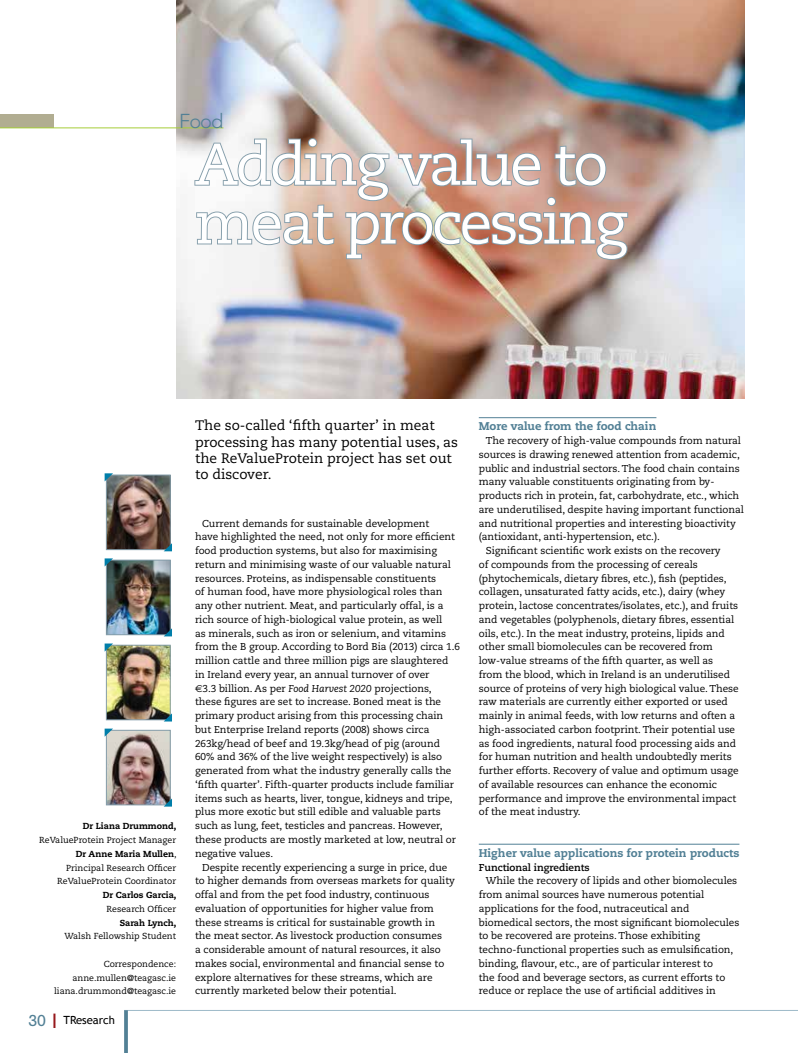
<style>
.page{position:relative;width:798px;height:1053px;background:#fff}
.page>*{position:absolute;margin:0;border:0;box-sizing:border-box;transform-origin:0 0}
.t1{font:58.75px/58.8px "Caecilia";letter-spacing:-.05em;color:#fff}
.t2{font:300 20px "Avenir";color:#528095}
.t3{font:20px "Trebuchet MS";color:#96171a}
.t4{font:13.75px/16.2px "Caecilia";color:#000}
.t5{font:800 11.25px "Caecilia";color:#528095}
.t6{font:11.25px "Trebuchet MS";color:#000}
.t7{font:10px/13.8px "Caecilia";letter-spacing:-.005em;color:#000}
.t8{font:700 10px "Caecilia";letter-spacing:-.005em;color:#000}
.t9{font:8.75px/13.8px "Caecilia";color:#000;text-align:right}
.t10{font:800 8.75px "Caecilia";color:#000}
.s1{font-weight:800}
.s2{font-family:"Rockwell";font-size:16.25px;color:#528095}
.s3{font-family:"Euro Sans"}
.s4{font-style:italic}
</style>
<div class="page">
<div style="left:0;top:114px;width:53px;height:14px;background:#b1ad91"></div>
<hr style="left:124px;top:1010px;width:673px;height:1px;background:#9db9c8">
<svg style="left:124px;top:1010px;width:4px;height:42px"></svg>
<img style="left:176px;top:0;width:568px;height:398px">
<hr style="left:0;top:128px;width:223px;height:1px;background:#a6ce39">
<img style="left:108px;top:562px;width:60px;height:70px">
<div style="left:106px;top:560px;width:64px;height:74px;border:1px solid #849daa"></div>
<svg style="left:105px;top:558px;width:8px;height:8px"></svg>
<svg style="left:164px;top:628px;width:8px;height:8px"></svg>
<hr style="left:478px;top:417px;width:178px;height:1px;background:#528095">
<hr style="left:478px;top:843px;width:261px;height:1px;background:#528095">
<svg style="left:193px;top:137px;width:435px;height:124px;background:#c5afa5"></svg>
<img style="left:108px;top:732px;width:60px;height:71px">
<div style="left:106px;top:730px;width:64px;height:75px;border:1px solid #849daa"></div>
<svg style="left:105px;top:728px;width:8px;height:8px"></svg>
<svg style="left:164px;top:798px;width:8px;height:8px"></svg>
<img style="left:108px;top:647px;width:60px;height:71px">
<div style="left:106px;top:645px;width:64px;height:75px;border:1px solid #849daa"></div>
<svg style="left:105px;top:643px;width:8px;height:8px"></svg>
<svg style="left:164px;top:713px;width:8px;height:8px"></svg>
<img style="left:108px;top:477px;width:60px;height:70px">
<div style="left:106px;top:475px;width:64px;height:74px;border:1px solid #849daa"></div>
<svg style="left:105px;top:473px;width:8px;height:8px"></svg>
<svg style="left:164px;top:543px;width:8px;height:8px"></svg>
<h2 class="t2" style="left:179px;top:109px;width:46px">Food</h2>
<h1 class="t1" style="left:195px;top:136px;width:433px">Adding value to meat processing</h1>
<p class="t10" style="left:83px;top:820px;width:95px">Dr Liana Drummond,</p>
<p class="t9" style="left:39px;top:833px;width:139px">ReValueProtein Project Manager<br><span class="s1">Dr Anne Maria Mullen</span>,<br>Principal Research Officer<br>ReValueProtein Coordinator</p>
<p class="t10" style="left:103px;top:889px;width:75px">Dr Carlos Garcia,</p>
<p class="t9" style="left:106px;top:901px;width:71px">Research Officer</p>
<p class="t10" style="left:120px;top:916px;width:58px">Sarah Lynch,</p>
<p class="t9" style="left:64px;top:929px;width:113px">Walsh Fellowship Student</p>
<p class="t9" style="left:54px;top:956px;width:123px">Correspondence: anne.mullen@teagasc.ie liana.drummond@teagasc.ie</p>
<h2 class="t3" style="left:52px;top:1008px;width:7px">I</h2>
<p class="t6" style="left:28px;top:1013px;width:88px"><span class="s2">30</span> TResearch</p>
<h3 class="t4" style="left:195px;top:417px;width:264px">The so-called ‘fifth quarter’ in meat processing has many potential uses, as the ReValueProtein project has set out to discover.</h3>
<p class="t7" style="left:195px;top:516px;width:266px;text-indent:7px">Current demands for sustainable development<br>have highlighted the need, not only for more efficient food production systems, but also for maximising return and minimising waste of our valuable natural resources. Proteins, as indispensable constituents<br>of human food, have more physiological roles than any other nutrient. Meat, and particularly offal, is a rich source of high-biological value protein, as well<br>as minerals, such as iron or selenium, and vitamins from the B group. According to Bord Bia (2013) circa 1.6 million cattle and three million pigs are slaughtered in Ireland every year, an annual turnover of over<br><span class="s3">€</span>3.3 billion. As per <span class="s4">Food Harvest 2020</span> projections, these figures are set to increase. Boned meat is the primary product arising from this processing chain but Enterprise Ireland reports (2008) shows circa 263kg/head of beef and 19.3kg/head of pig (around 60% and 36% of the live weight respectively) is also generated from what the industry generally calls the ‘fifth quarter’. Fifth-quarter products include familiar items such as hearts, liver, tongue, kidneys and tripe, plus more exotic but still edible and valuable parts such as lung, feet, testicles and pancreas. However, these products are mostly marketed at low, neutral or negative values.</p>
<p class="t7" style="left:195px;top:860px;width:261px;text-indent:7px">Despite recently experiencing a surge in price, due to higher demands from overseas markets for quality offal and from the pet food industry, continuous evaluation of opportunities for higher value from these streams is critical for sustainable growth in<br>the meat sector. As livestock production consumes<br>a considerable amount of natural resources, it also makes social, environmental and financial sense to explore alternatives for these streams, which are currently marketed below their potential.</p>
<p class="t5" style="left:478px;top:419px;width:179px">More value from the food chain</p>
<p class="t7" style="left:485px;top:434px;width:256px">The recovery of high-value compounds from natural</p>
<p class="t7" style="left:478px;top:447px;width:262px">sources is drawing renewed attention from academic,</p>
<p class="t7" style="left:478px;top:461px;width:262px">public and industrial sectors. The food chain contains</p>
<p class="t7" style="left:478px;top:475px;width:237px">many valuable constituents originating from by-</p>
<p class="t7" style="left:478px;top:489px;width:262px">products rich in protein, fat, carbohydrate, etc., which</p>
<p class="t7" style="left:478px;top:502px;width:266px">are underutilised, despite having important functional</p>
<p class="t7" style="left:478px;top:516px;width:258px">and nutritional properties and interesting bioactivity</p>
<p class="t7" style="left:478px;top:530px;width:182px">(antioxidant, anti-hypertension, etc.).</p>
<p class="t7" style="left:485px;top:544px;width:236px">Significant scientific work exists on the recovery</p>
<p class="t7" style="left:478px;top:557px;width:220px">of compounds from the processing of cereals</p>
<p class="t7" style="left:478px;top:571px;width:249px">(phytochemicals, dietary fibres, etc.), fish (peptides,</p>
<p class="t7" style="left:478px;top:585px;width:248px">collagen, unsaturated fatty acids, etc.), dairy (whey</p>
<p class="t7" style="left:478px;top:599px;width:261px">protein, lactose concentrates/isolates, etc.), and fruits</p>
<p class="t7" style="left:478px;top:612px;width:257px">and vegetables (polyphenols, dietary fibres, essential</p>
<p class="t7" style="left:478px;top:626px;width:247px">oils, etc.). In the meat industry, proteins, lipids and</p>
<p class="t7" style="left:478px;top:640px;width:235px">other small biomolecules can be recovered from</p>
<p class="t7" style="left:478px;top:654px;width:236px">low-value streams of the fifth quarter, as well as</p>
<p class="t7" style="left:478px;top:667px;width:253px">from the blood, which in Ireland is an underutilised</p>
<p class="t7" style="left:478px;top:681px;width:261px">source of proteins of very high biological value. These</p>
<p class="t7" style="left:478px;top:695px;width:250px">raw materials are currently either exported or used</p>
<p class="t7" style="left:478px;top:709px;width:258px">mainly in animal feeds, with low returns and often a</p>
<p class="t7" style="left:478px;top:722px;width:258px">high-associated carbon footprint. Their potential use</p>
<p class="t7" style="left:478px;top:736px;width:259px">as food ingredients, natural food processing aids and</p>
<p class="t7" style="left:478px;top:750px;width:254px">for human nutrition and health undoubtedly merits</p>
<p class="t7" style="left:478px;top:764px;width:261px">further efforts. Recovery of value and optimum usage</p>
<p class="t7" style="left:478px;top:777px;width:240px">of available resources can enhance the economic</p>
<p class="t7" style="left:478px;top:791px;width:259px">performance and improve the environmental impact</p>
<p class="t7" style="left:478px;top:805px;width:103px">of the meat industry.</p>
<p class="t5" style="left:478px;top:845px;width:262px">Higher value applications for protein products</p>
<p class="t8" style="left:478px;top:861px;width:112px">Functional ingredients</p>
<p class="t7" style="left:478px;top:874px;width:262px;text-indent:7px">While the recovery of lipids and other biomolecules from animal sources have numerous potential applications for the food, nutraceutical and biomedical sectors, the most significant biomolecules to be recovered are proteins. Those exhibiting techno-functional properties such as emulsification, binding, flavour, etc., are of particular interest to<br>the food and beverage sectors, as current efforts to reduce or replace the use of artificial additives in</p>
</div>
